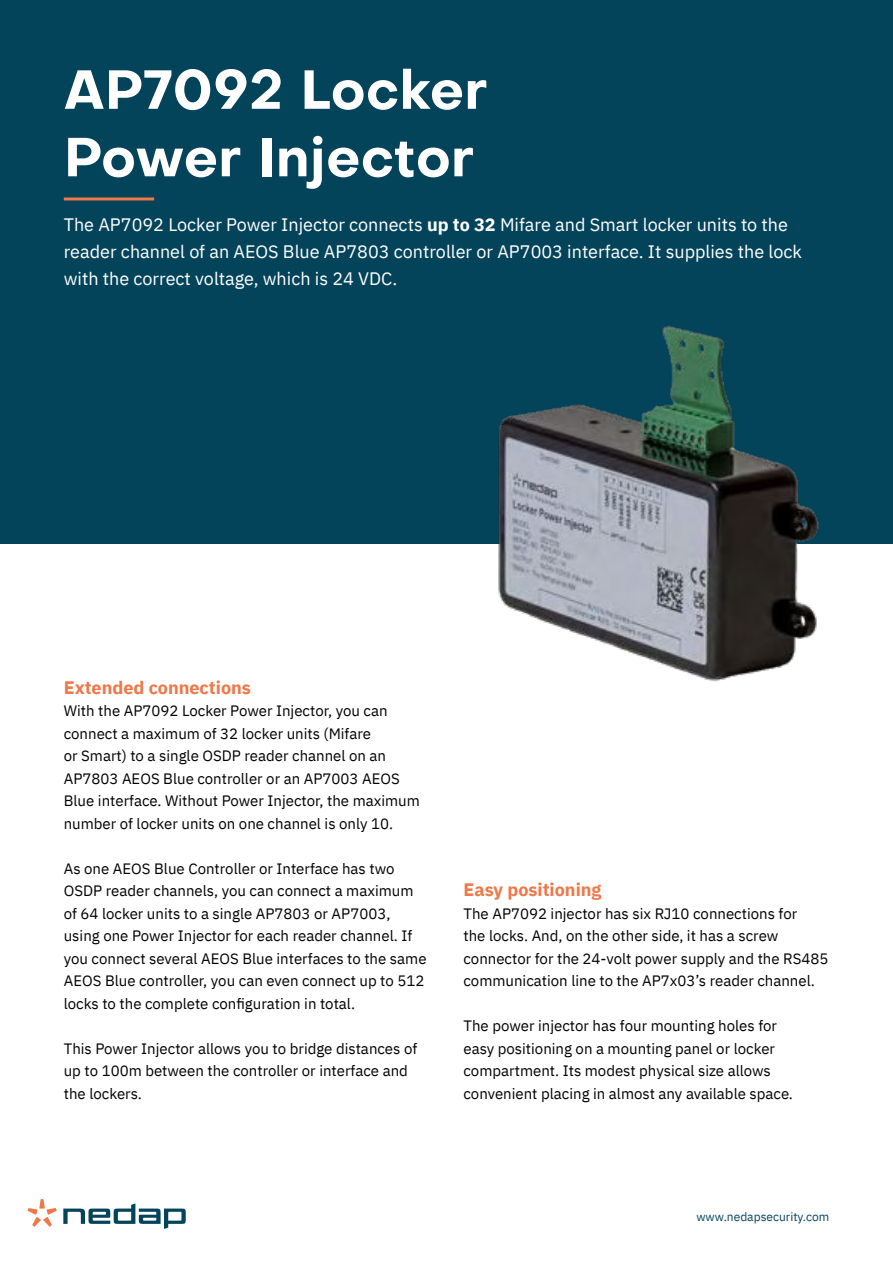
<style>
.page{position:relative;width:893px;height:1263px;background:#fff}
.page>*{position:absolute;margin:0;border:0;box-sizing:border-box;transform-origin:0 0}
.t1{font:700 54px/67.5px "Objectivity";color:#fff}
.t2{font:18px/27px "IBM Plex Sans";color:#fff}
.t3{font:700 18px "IBM Plex Sans";color:#ef7748}
.t4{font:15px/22.5px "IBM Plex Sans";color:#000}
.t5{font:12px "IBM Plex Sans";color:#03445b}
.s1{font-weight:700}
</style>
<div class="page">
<div style="left:0;top:0;width:893px;height:544px;background:#03445b"></div>
<img style="left:498px;top:325px;width:321px;height:357px">
<hr style="left:64px;top:197px;width:90px;height:3px;background:#ef7748">
<svg style="left:63px;top:1203px;width:123px;height:26px"></svg>
<svg style="left:28px;top:1199px;width:29px;height:27px"></svg>
<h1 class="t1" style="left:64px;top:61px;width:425px">AP7092 Locker<br>Power Injector</h1>
<p class="t2" style="left:64px;top:212px;width:740px">The AP7092 Locker Power Injector connects <span class="s1">up to 32</span> Mifare and Smart locker units to the reader channel of an AEOS Blue AP7803 controller or AP7003 interface. It supplies the lock with the correct voltage, which is 24 VDC.</p>
<p class="t3" style="left:64px;top:680px;width:189px">Extended connections</p>
<p class="t4" style="left:64px;top:701px;width:358px">With the AP7092 Locker Power Injector, you can connect a maximum of 32 locker units (Mifare<br>or Smart) to a single OSDP reader channel on an AP7803 AEOS Blue controller or an AP7003 AEOS Blue interface. Without Power Injector, the maximum number of locker units on one channel is only 10.</p>
<p class="t4" style="left:64px;top:858px;width:364px">As one AEOS Blue Controller or Interface has two OSDP reader channels, you can connect a maximum of 64 locker units to a single AP7803 or AP7003, using one Power Injector for each reader channel. If you connect several AEOS Blue interfaces to the same AEOS Blue controller, you can even connect up to 512 locks to the complete configuration in total.</p>
<p class="t4" style="left:64px;top:1038px;width:355px">This Power Injector allows you to bridge distances of up to 100m between the controller or interface and the lockers.</p>
<p class="t3" style="left:463px;top:882px;width:139px">Easy positioning</p>
<p class="t4" style="left:463px;top:903px;width:367px">The AP7092 injector has six RJ10 connections for<br>the locks. And, on the other side, it has a screw connector for the 24-volt power supply and the RS485 communication line to the AP7x03’s reader channel.</p>
<p class="t4" style="left:463px;top:1016px;width:331px">The power injector has four mounting holes for easy positioning on a mounting panel or locker compartment. Its modest physical size allows convenient placing in almost any available space.</p>
<p class="t5" style="left:696px;top:1211px;width:134px">www.nedapsecurity.com</p>
</div>
